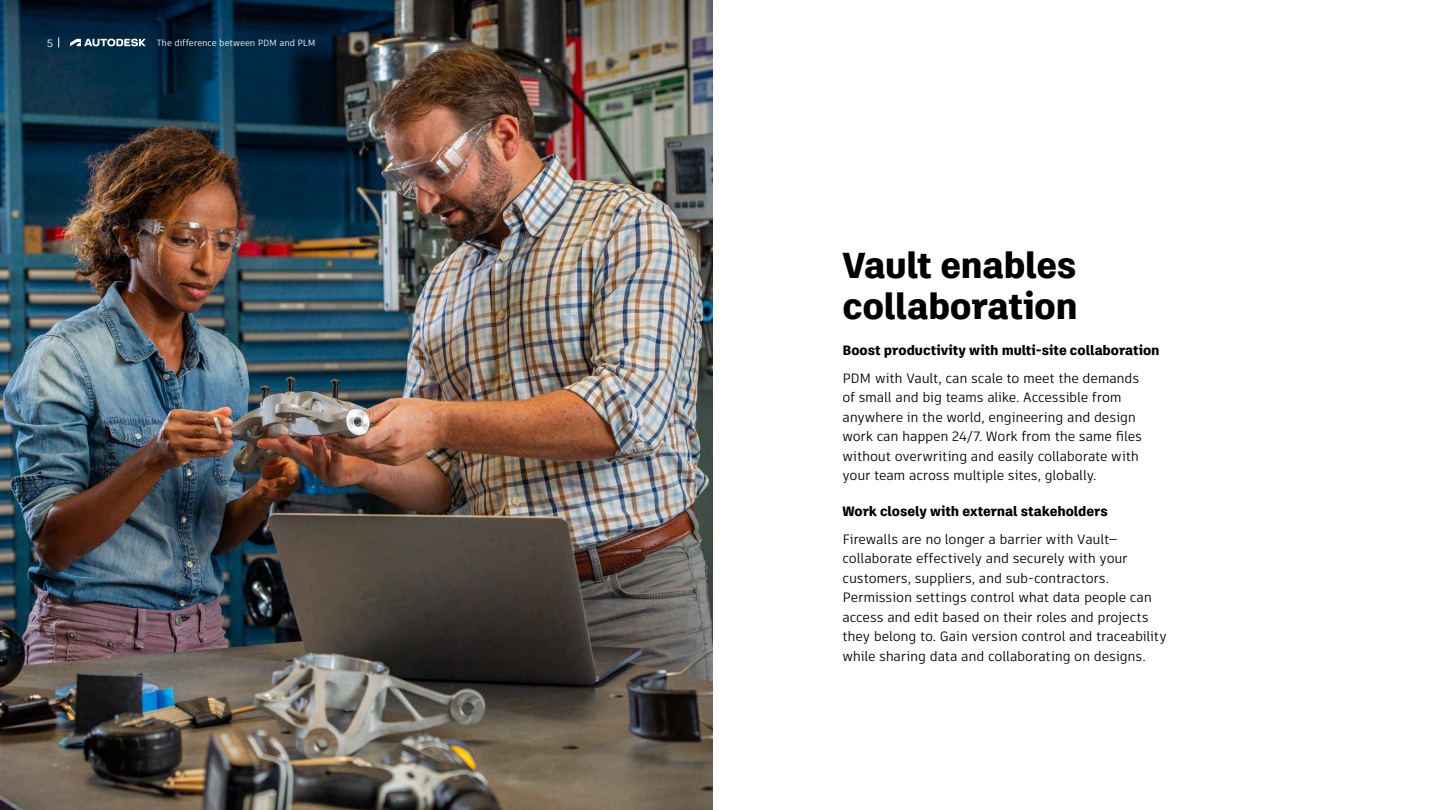
<style>
.page{position:relative;width:1440px;height:810px;background:#fff}
.page>*{position:absolute;margin:0;border:0;box-sizing:border-box;transform-origin:0 0}
.t1{font:800 36px/40.5px "Artifakt Legend";letter-spacing:-.01em;color:#000}
.t2{font:13.5px/19.5px "Artifakt Element";letter-spacing:-.015em;color:#000}
.t3{font:800 13.5px "Artifakt Legend";color:#000}
.t4{font:10.57px "Artifakt Legend";color:#fff}
.t5{font:9px "Artifakt Element";letter-spacing:-.01em;color:#fff}
</style>
<div class="page">
<img style="left:0;top:0;width:712px;height:810px">
<svg style="left:70px;top:39px;width:76px;height:7px"></svg>
<p class="t4" style="left:47px;top:36px;width:7px">5</p>
<p class="t5" style="left:157px;top:37px;width:160px">The difference between PDM and PLM</p>
<h1 class="t1" style="left:843px;top:245px;width:237px">Vault enables collaboration</h1>
<p class="t3" style="left:843px;top:341px;width:319px">Boost productivity with multi-site collaboration</p>
<p class="t2" style="left:843px;top:368px;width:301px">PDM with Vault, can scale to meet the demands of small and big teams alike. Accessible from anywhere in the world, engineering and design work can happen 24/7. Work from the same files without overwriting and easily collaborate with your team across multiple sites, globally.</p>
<p class="t3" style="left:843px;top:502px;width:267px">Work closely with external stakeholders</p>
<p class="t2" style="left:843px;top:529px;width:326px">Firewalls are no longer a barrier with Vault— collaborate effectively and securely with your customers, suppliers, and sub-contractors.<br>Permission settings control what data people can access and edit based on their roles and projects they belong to. Gain version control and traceability while sharing data and collaborating on designs.</p>
</div>
